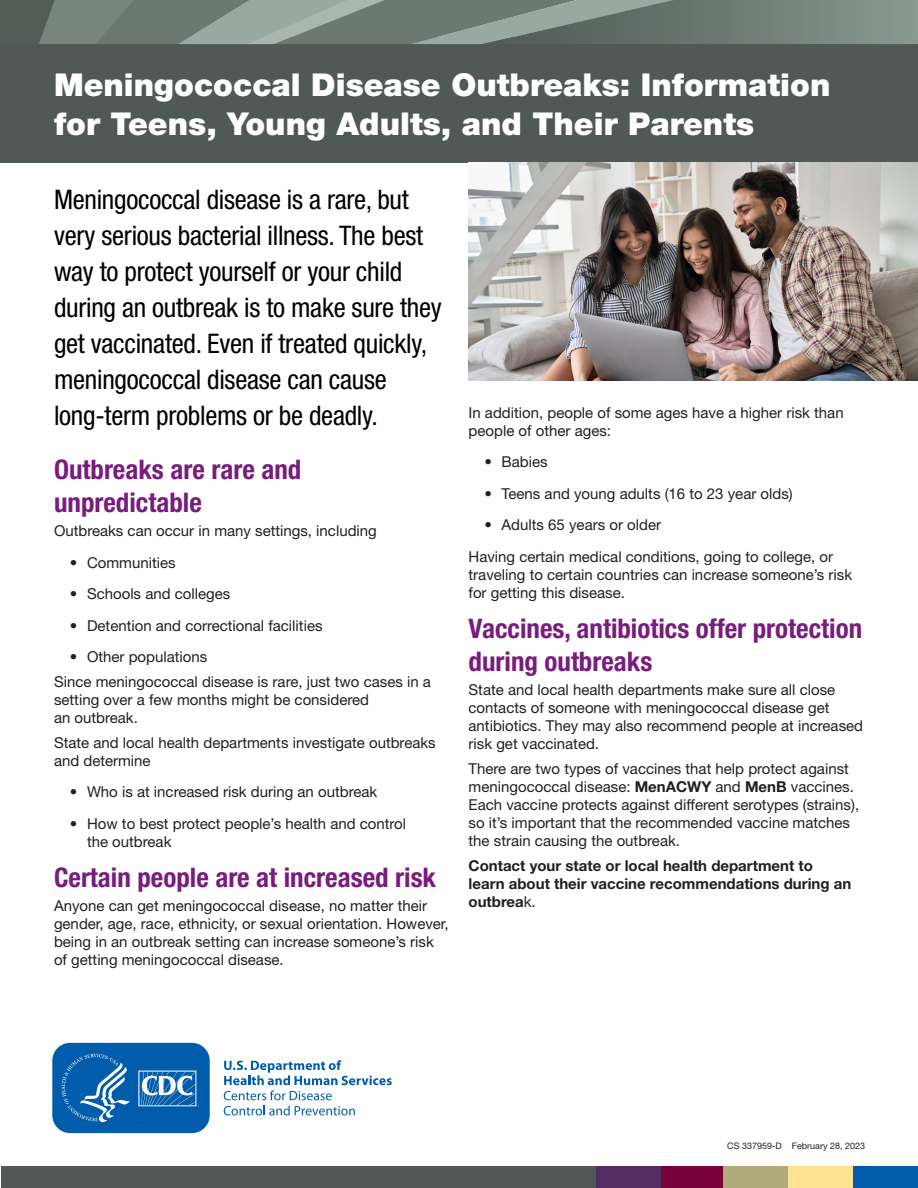
<style>
.page{position:relative;width:918px;height:1188px;background:#fff}
.page>*{position:absolute;margin:0;border:0;box-sizing:border-box;transform-origin:0 0}
.H1-_title{font:900 31.5px/39px "Helvetica Neue LT Std";color:#fff}
.P_pullquote{font:condensed 27px/36px "Helvetica Neue LT Std";letter-spacing:-.01em;color:#000}
.t1{font:700 condensed 27px/33px "Helvetica Neue LT Std";color:#781d7d}
.t2{font:15px/18px "Helvetica Neue LT Std";color:#231f20}
.t3{font:700 15px/18px "Helvetica Neue LT Std";color:#231f20}
.t4{font:9px "Helvetica Neue LT Std";color:#231f20}
.s1{font-weight:700}
.s2{font-weight:400}
</style>
<div class="page">
<div style="left:0;top:37px;width:918px;height:126px;background:#505955"></div>
<svg style="left:0;top:0;width:918px;height:44px;background:#77847e"></svg>
<div style="left:1px;top:1167px;width:597px;height:21px;background:#505955"></div>
<div style="left:660px;top:1167px;width:64px;height:21px;background:#7a003b"></div>
<div style="left:723px;top:1167px;width:65px;height:21px;background:#b1aa7d"></div>
<div style="left:788px;top:1167px;width:65px;height:21px;background:#ffe192"></div>
<div style="left:853px;top:1167px;width:65px;height:21px;background:#015dab"></div>
<div style="left:596px;top:1167px;width:65px;height:21px;background:#522e64"></div>
<svg style="left:224px;top:1060px;width:168px;height:40px"></svg>
<svg style="left:224px;top:1106px;width:131px;height:9px"></svg>
<svg style="left:52px;top:1042px;width:158px;height:92px;background:#2574b7"></svg>
<img style="left:469px;top:163px;width:449px;height:217px">
<h1 class="H1-_title" style="left:54px;top:65px;width:778px">Meningococcal Disease Outbreaks: Information for Teens, Young Adults, and Their Parents</h1>
<p class="P_pullquote" style="left:54px;top:182px;width:389px">Meningococcal disease is a rare, but very serious bacterial illness. The best way to protect yourself or your child during an outbreak is to make sure they get vaccinated. Even if treated quickly, meningococcal disease can cause long-term problems or be deadly.</p>
<h2 class="t1" style="left:54px;top:452px;width:249px">Outbreaks are rare and unpredictable</h2>
<p class="t2" style="left:54px;top:522px;width:324px">Outbreaks can occur in many settings, including</p>
<p class="t2" style="left:70px;top:553px;width:107px">• Communities</p>
<p class="t2" style="left:70px;top:585px;width:162px">• Schools and colleges</p>
<p class="t2" style="left:70px;top:616px;width:254px">• Detention and correctional facilities</p>
<p class="t2" style="left:70px;top:648px;width:139px">• Other populations</p>
<p class="t2" style="left:54px;top:673px;width:378px">Since meningococcal disease is rare, just two cases in a setting over a few months might be considered<br>an outbreak.</p>
<p class="t2" style="left:54px;top:733px;width:383px">State and local health departments investigate outbreaks and determine</p>
<p class="t2" style="left:70px;top:783px;width:309px">• Who is at increased risk during an outbreak</p>
<p class="t2" style="left:87px;top:814px;width:321px;text-indent:-17px">• How to best protect people’s health and control the outbreak</p>
<h2 class="t1" style="left:54px;top:860px;width:384px">Certain people are at increased risk</h2>
<p class="t2" style="left:54px;top:897px;width:396px">Anyone can get meningococcal disease, no matter their gender, age, race, ethnicity, or sexual orientation. However, being in an outbreak setting can increase someone’s risk of getting meningococcal disease.</p>
<p class="t2" style="left:469px;top:403px;width:377px">In addition, people of some ages have a higher risk than people of other ages:</p>
<p class="t2" style="left:485px;top:453px;width:65px">• Babies</p>
<p class="t2" style="left:485px;top:484px;width:310px">• Teens and young adults (16 to 23 year olds)</p>
<p class="t2" style="left:485px;top:516px;width:178px">• Adults 65 years or older</p>
<p class="t2" style="left:469px;top:547px;width:385px">Having certain medical conditions, going to college, or traveling to certain countries can increase someone’s risk for getting this disease.</p>
<h2 class="t1" style="left:469px;top:611px;width:395px">Vaccines, antibiotics offer protection during outbreaks</h2>
<p class="t2" style="left:469px;top:681px;width:396px">State and local health departments make sure all close contacts of someone with meningococcal disease get antibiotics. They may also recommend people at increased risk get vaccinated.</p>
<p class="t2" style="left:469px;top:760px;width:392px">There are two types of vaccines that help protect against meningococcal disease: <span class="s1">MenACWY</span> and <span class="s1">MenB</span> vaccines.<br>Each vaccine protects against different serotypes (strains), so it’s important that the recommended vaccine matches the strain causing the outbreak.</p>
<p class="t3" style="left:469px;top:856px;width:384px">Contact your state or local health department to learn about their vaccine recommendations during an outbrea<span class="s2">k.</span></p>
<p class="t4" style="left:727px;top:1140px;width:139px">CS 337959-D February 28, 2023</p>
</div>
